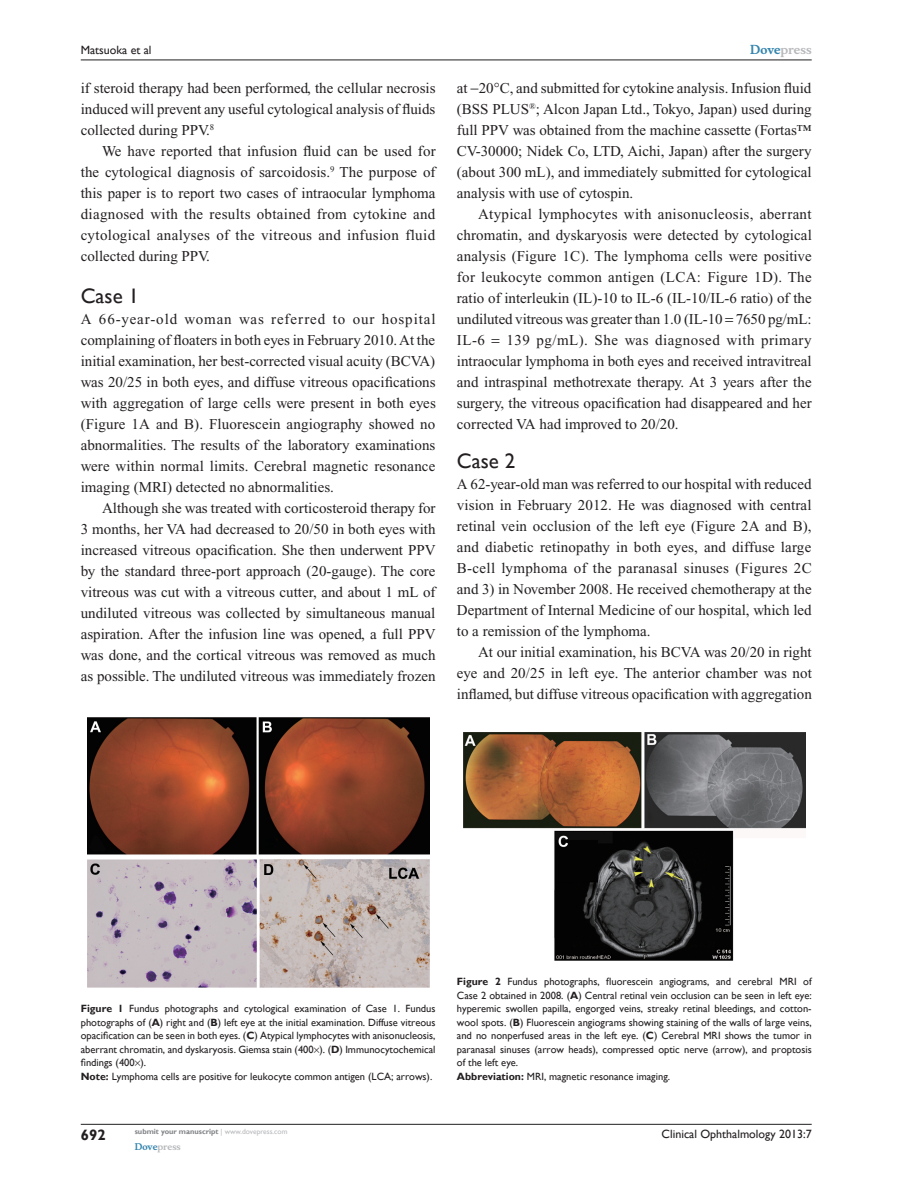
<style>
.page{position:relative;width:918px;height:1188px;background:#fff}
.page>*{position:absolute;margin:0;border:0;box-sizing:border-box;transform-origin:0 0}
.t1{font:21px "Gill Sans";color:#231f20}
.Tx{font:15px/21px "Times New Roman";color:#231f20;text-align:justify}
.TxF{font:15px/21px "Times New Roman";color:#231f20;text-align:justify}
.RunFolio-V{font:700 15px "Gill Sans";color:#231f20}
.RunF-V{font:12px "Gill Sans";color:#231f20}
.RunH-V{font:12px "Gill Sans";color:#231f20}
.RunH-Brand-V{font:700 12px "Musee";color:#b8b9bc}
.FC{font:10.5px/13.5px "Gill Sans";color:#231f20;text-align:justify}
.RunF-Brand-V{font:700 9px "Musee";color:#b8b9bc}
.RunF-SubmityourMS-V{font:700 7.5px "Gill Sans";color:#808285}
.s1{color:#3485ae}
.s2{font-weight:700}
.s3{font-weight:400;color:#b8b9bc}
</style>
<div class="page">
<img style="left:87px;top:718px;width:342px;height:269px">
<img style="left:463px;top:732px;width:342px;height:228px">
<hr style="left:81px;top:1124px;width:731px;height:1px;background:#231f20">
<hr style="left:81px;top:60px;width:731px;height:1px;background:#231f20">
<p class="RunH-V" style="left:81px;top:43px;width:72px">Matsuoka et al</p>
<p class="Tx" style="left:81px;top:77px;width:356px">if steroid therapy had been performed, the cellular necrosis induced will prevent any useful cytological analysis of fluids collected during PPV.<sup>8</sup></p>
<p class="Tx" style="left:81px;top:140px;width:356px;text-indent:21px">We have reported that infusion fluid can be used for the cytological diagnosis of sarcoidosis.<sup>9</sup> The purpose of this paper is to report two cases of intraocular lymphoma diagnosed with the results obtained from cytokine and cytological analyses of the vitreous and infusion fluid collected during PPV.</p>
<h2 class="t1" style="left:81px;top:283px;width:60px">Case 1</h2>
<p class="TxF" style="left:81px;top:308px;width:357px">A 66-year-old woman was referred to our hospital complaining of floaters in both eyes in February 2010. At the initial examination, her best-corrected visual acuity (BCVA) was 20/25 in both eyes, and diffuse vitreous opacifications with aggregation of large cells were present in both eyes (Figure 1A and B). Fluorescein angiography showed no abnormalities. The results of the laboratory examinations were within normal limits. Cerebral magnetic resonance imaging (MRI) detected no abnormalities.</p>
<p class="Tx" style="left:81px;top:497px;width:356px;text-indent:21px">Although she was treated with corticosteroid therapy for 3 months, her VA had decreased to 20/50 in both eyes with increased vitreous opacification. She then underwent PPV by the standard three-port approach (20-gauge). The core vitreous was cut with a vitreous cutter, and about 1 mL of undiluted vitreous was collected by simultaneous manual aspiration. After the infusion line was opened, a full PPV was done, and the cortical vitreous was removed as much as possible. The undiluted vitreous was immediately frozen</p>
<p class="RunH-Brand-V" style="left:750px;top:43px;width:63px"><span class="s1">Dove</span>press</p>
<p class="Tx" style="left:457px;top:77px;width:356px">at −20 C, and submitted for cytokine analysis. Infusion fluid (BSS PLUS<sup>®</sup>; Alcon Japan Ltd., Tokyo, Japan) used during full PPV was obtained from the machine cassette (Fortas™ CV-30000; Nidek Co, LTD, Aichi, Japan) after the surgery (about 300 mL), and immediately submitted for cytological analysis with use of cytospin.</p>
<p class="Tx" style="left:457px;top:203px;width:356px;text-indent:21px">Atypical lymphocytes with anisonucleosis, aberrant chromatin, and dyskaryosis were detected by cytological analysis (Figure 1C). The lymphoma cells were positive for leukocyte common antigen (LCA: Figure 1D). The ratio of interleukin (IL)-10 to IL-6 (IL-10/IL-6 ratio) of the undiluted vitreous was greater than 1.0 (IL-10 7650 pg/mL:<br>IL-6</p>
<p class="Tx" style="left:457px;top:329px;width:356px;text-indent:49px">139 pg/mL). She was diagnosed with primary intraocular lymphoma in both eyes and received intravitreal and intraspinal methotrexate therapy. At 3 years after the surgery, the vitreous opacification had disappeared and her corrected VA had improved to 20/20.</p>
<h2 class="t1" style="left:457px;top:448px;width:60px">Case 2</h2>
<p class="TxF" style="left:457px;top:473px;width:356px">A 62-year-old man was referred to our hospital with reduced vision in February 2012. He was diagnosed with central retinal vein occlusion of the left eye (Figure 2A and B), and diabetic retinopathy in both eyes, and diffuse large B-cell lymphoma of the paranasal sinuses (Figures 2C and 3) in November 2008. He received chemotherapy at the Department of Internal Medicine of our hospital, which led to a remission of the lymphoma.</p>
<p class="Tx" style="left:457px;top:641px;width:357px;text-indent:21px">At our initial examination, his BCVA was 20/20 in right eye and 20/25 in left eye. The anterior chamber was not inflamed, but diffuse vitreous opacification with aggregation</p>
<p class="FC" style="left:81px;top:1002px;width:356px"><span class="s2">Figure 1</span> Fundus photographs and cytological examination of Case 1. Fundus photographs of (<span class="s2">A</span>) right and (<span class="s2">B</span>) left eye at the initial examination. Diffuse vitreous opacification can be seen in both eyes. (<span class="s2">C</span>) Atypical lymphocytes with anisonucleosis, aberrant chromatin, and dyskaryosis. Giemsa stain (400 ). (<span class="s2">D</span>) Immunocytochemical findings (400 ).</p>
<p class="FC" style="left:81px;top:1069px;width:353px"><span class="s2">Note:</span> Lymphoma cells are positive for leukocyte common antigen (LCA; arrows).</p>
<p class="RunFolio-V" style="left:81px;top:1126px;width:26px">692</p>
<p class="RunF-SubmityourMS-V" style="left:135px;top:1127px;width:154px">submit your manuscript <span class="s3">| www.dovepress.com</span></p>
<p class="RunF-Brand-V" style="left:135px;top:1141px;width:48px"><span class="s1">Dove</span>press</p>
<p class="FC" style="left:457px;top:975px;width:356px"><span class="s2">Figure 2</span> Fundus photographs, fluorescein angiograms, and cerebral MRI of Case 2 obtained in 2008. (<span class="s2">A</span>) Central retinal vein occlusion can be seen in left eye: hyperemic swollen papilla, engorged veins, streaky retinal bleedings, and cotton&shy;wool spots. (<span class="s2">B</span>) Fluorescein angiograms showing staining of the walls of large veins, and no nonperfused areas in the left eye. (<span class="s2">C</span>) Cerebral MRI shows the tumor in paranasal sinuses (arrow heads), compressed optic nerve (arrow), and proptosis of the left eye.</p>
<p class="FC" style="left:457px;top:1069px;width:215px"><span class="s2">Abbreviation:</span> MRI, magnetic resonance imaging.</p>
<p class="RunF-V" style="left:662px;top:1127px;width:152px">Clinical Ophthalmology 2013:7</p>
</div>
